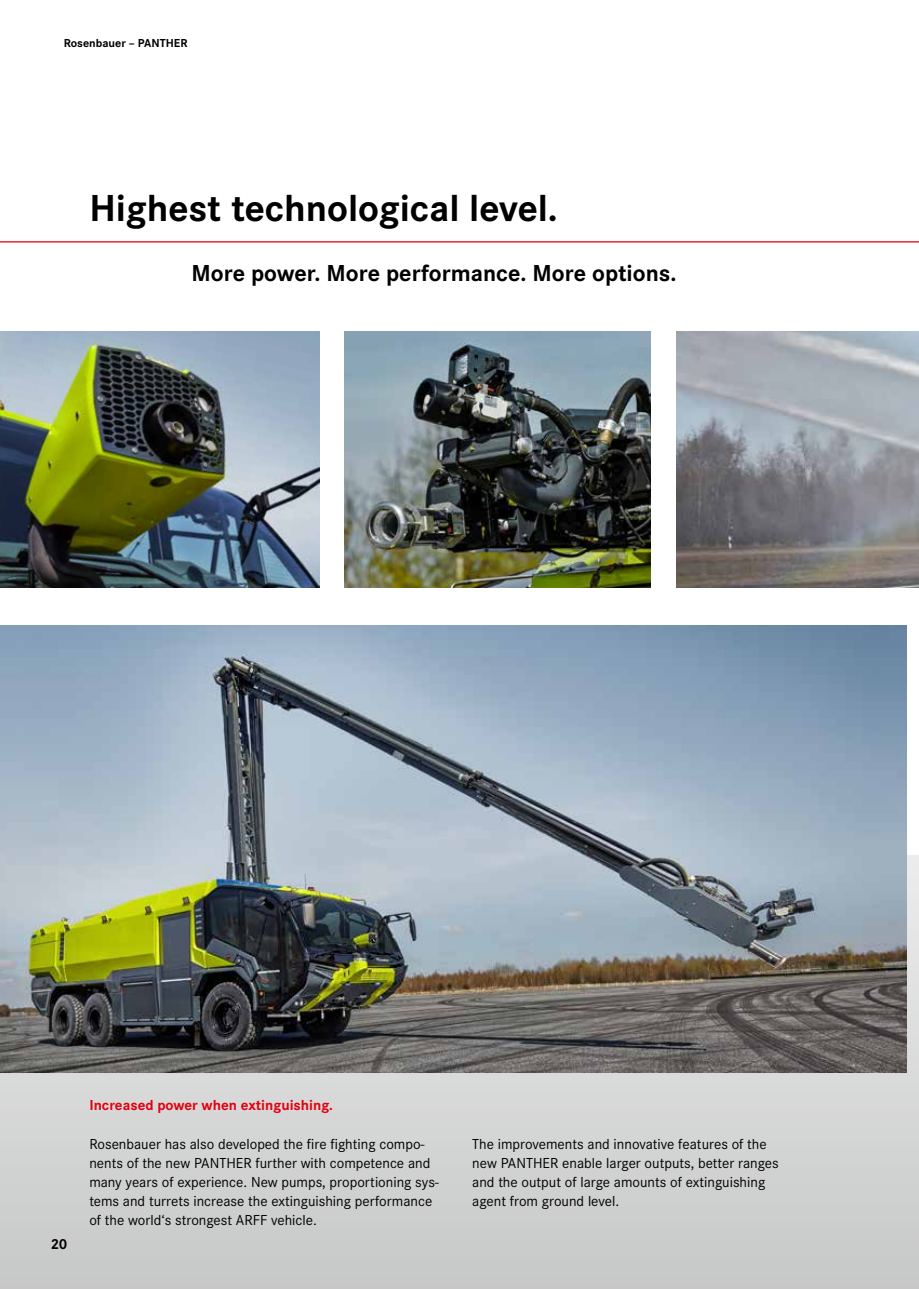
<style>
.page{position:relative;width:919px;height:1289px;background:#fff}
.page>*{position:absolute;margin:0;border:0;box-sizing:border-box;transform-origin:0 0}
.t1{font:700 39px "Corporate S";color:#000}
.t2{font:700 24px "Corporate S";color:#000}
.t3{font:15px/19.2px "Corporate S";color:#000}
.t4{font:700 15px "Corporate S";color:#e3000f}
.t5{font:700 15px "Corporate S";color:#000}
.t6{font:700 12px "Corporate S";color:#000}
</style>
<div class="page">
<div style="left:0;top:855px;width:918px;height:433px;background:#d0d1d1"></div>
<img style="left:0;top:625px;width:906px;height:446px">
<img style="left:676px;top:332px;width:242px;height:255px">
<img style="left:344px;top:332px;width:307px;height:255px">
<img style="left:0;top:332px;width:319px;height:255px">
<hr style="left:0;top:241px;width:918px;height:1px;background:#e3000f">
<p class="t6" style="left:64px;top:36px;width:125px">Rosenbauer – PANTHER</p>
<h1 class="t1" style="left:89px;top:185px;width:470px">Highest technological level.</h1>
<h2 class="t2" style="left:191px;top:259px;width:486px">More power. More performance. More options.</h2>
<p class="t5" style="left:51px;top:1235px;width:18px">20</p>
<p class="t4" style="left:89px;top:1096px;width:245px">Increased power when extinguishing.</p>
<p class="t3" style="left:89px;top:1134px;width:351px">Rosenbauer has also developed the fire fighting compo&shy;nents of the new PANTHER further with competence and many years of experience. New pumps, proportioning sys&shy;tems and turrets increase the extinguishing performance of the world‘s strongest ARFF vehicle.</p>
<p class="t3" style="left:472px;top:1134px;width:308px">The improvements and innovative features of the new PANTHER enable larger outputs, better ranges and the output of large amounts of extinguishing agent from ground level.</p>
</div>
